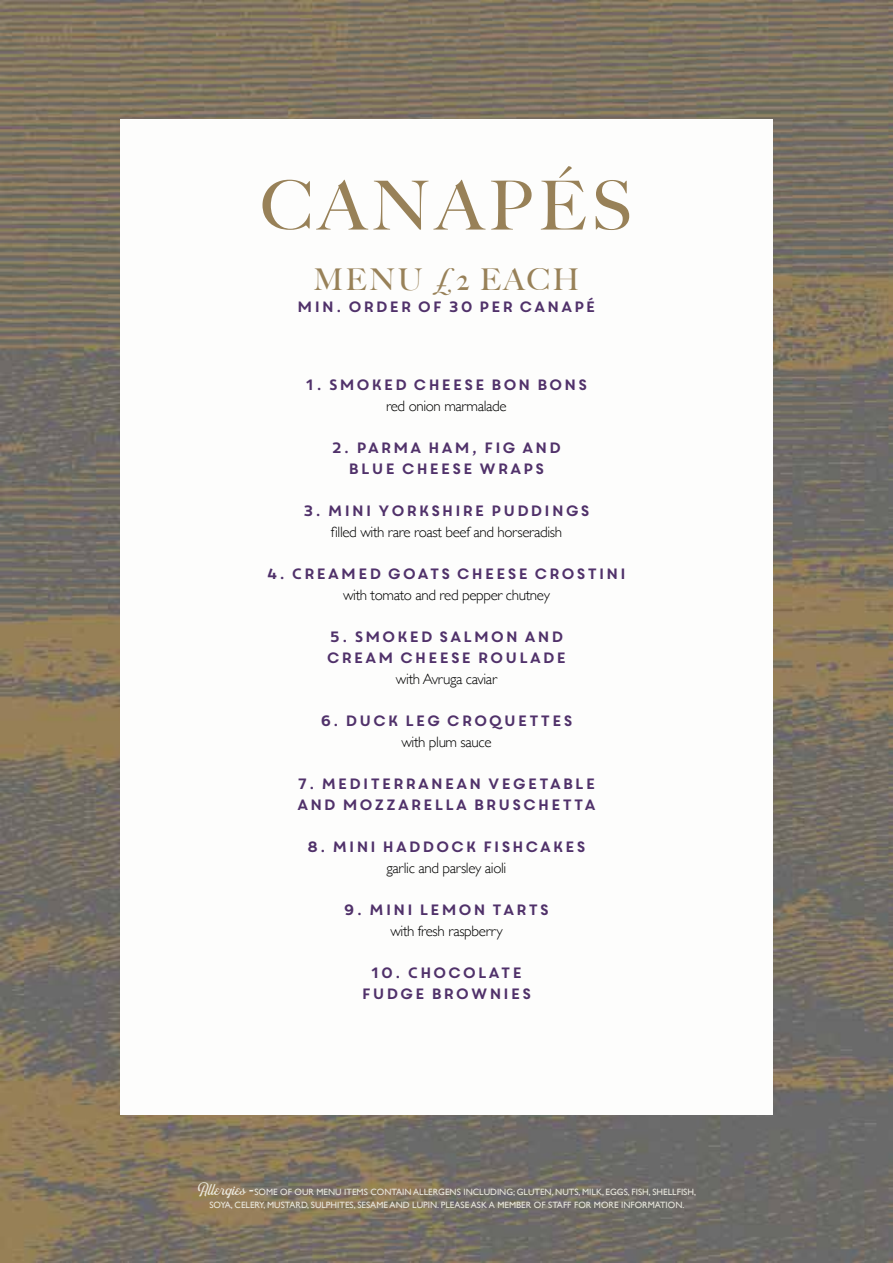
<style>
.page{position:relative;width:893px;height:1263px;background:#fff}
.page>*{position:absolute;margin:0;border:0;box-sizing:border-box;transform-origin:0 0}
.t1{font:500 67.8px "Big Caslon";letter-spacing:.075em;color:#988158}
.t2{font:500 30px "Big Caslon";letter-spacing:.075em;color:#988158}
.t3{font:15px/21px "Core Circus";letter-spacing:-.025em;color:#50316a;text-align:center}
.t4{font:300 15px "Gill Sans";letter-spacing:-.025em;color:#000}
.t5{font:9.15px/12.8px "Gill Sans";color:#eae9df;text-align:center}
.s1{font-family:"Bouchers Script";font-size:15.6px}
</style>
<div class="page">
<img style="left:0;top:0;width:892px;height:1263px">
<div style="left:120px;top:120px;width:652px;height:995px;background:#fdfdfc"></div>
<h1 class="t1" style="left:261px;top:150px;width:373px">CANAPÉS</h1>
<h2 class="t2" style="left:314px;top:254px;width:267px">MENU £2 EACH</h2>
<p class="t3" style="left:296px;top:295px;width:302px">MIN. ORDER OF 30 PER CANAPÉ</p>
<p class="t3" style="left:305px;top:373px;width:285px">1. SMOKED CHEESE BON BONS</p>
<p class="t4" style="left:386px;top:394px;width:122px">red onion marmalade</p>
<p class="t3" style="left:331px;top:436px;width:233px">2. PARMA HAM, FIG AND<br>BLUE CHEESE WRAPS</p>
<p class="t3" style="left:302px;top:499px;width:290px">3. MINI YORKSHIRE PUDDINGS</p>
<p class="t4" style="left:331px;top:520px;width:233px">filled with rare roast beef and horseradish</p>
<p class="t3" style="left:266px;top:562px;width:363px">4. CREAMED GOATS CHEESE CROSTINI</p>
<p class="t4" style="left:343px;top:583px;width:208px">with tomato and red pepper chutney</p>
<p class="t3" style="left:326px;top:625px;width:243px;text-align:left">5. SMOKED SALMON AND<br>CREAM CHEESE ROULADE</p>
<p class="t4" style="left:396px;top:667px;width:103px">with Avruga caviar</p>
<p class="t3" style="left:319px;top:709px;width:256px">6. DUCK LEG CROQUETTES</p>
<p class="t4" style="left:401px;top:730px;width:92px">with plum sauce</p>
<p class="t3" style="left:296px;top:772px;width:302px;text-align:left">7. MEDITERRANEAN VEGETABLE<br>AND MOZZARELLA BRUSCHETTA</p>
<p class="t3" style="left:306px;top:835px;width:282px">8. MINI HADDOCK FISHCAKES</p>
<p class="t4" style="left:387px;top:856px;width:121px">garlic and parsley aioli</p>
<p class="t3" style="left:343px;top:898px;width:209px">9. MINI LEMON TARTS</p>
<p class="t4" style="left:390px;top:919px;width:114px">with fresh raspberry</p>
<p class="t3" style="left:361px;top:961px;width:173px">10. CHOCOLATE<br>FUDGE BROWNIES</p>
<p class="t5" style="left:198px;top:1185px;width:500px"><span class="s1">Allergies -</span> SOME OF OUR MENU ITEMS CONTAIN ALLERGENS INCLUDING; GLUTEN, NUTS, MILK, EGGS, FISH, SHELLFISH,<br>SOYA, CELERY, MUSTARD, SULPHITES, SESAME AND LUPIN. PLEASE ASK A MEMBER OF STAFF FOR MORE INFORMATION.</p>
</div>
